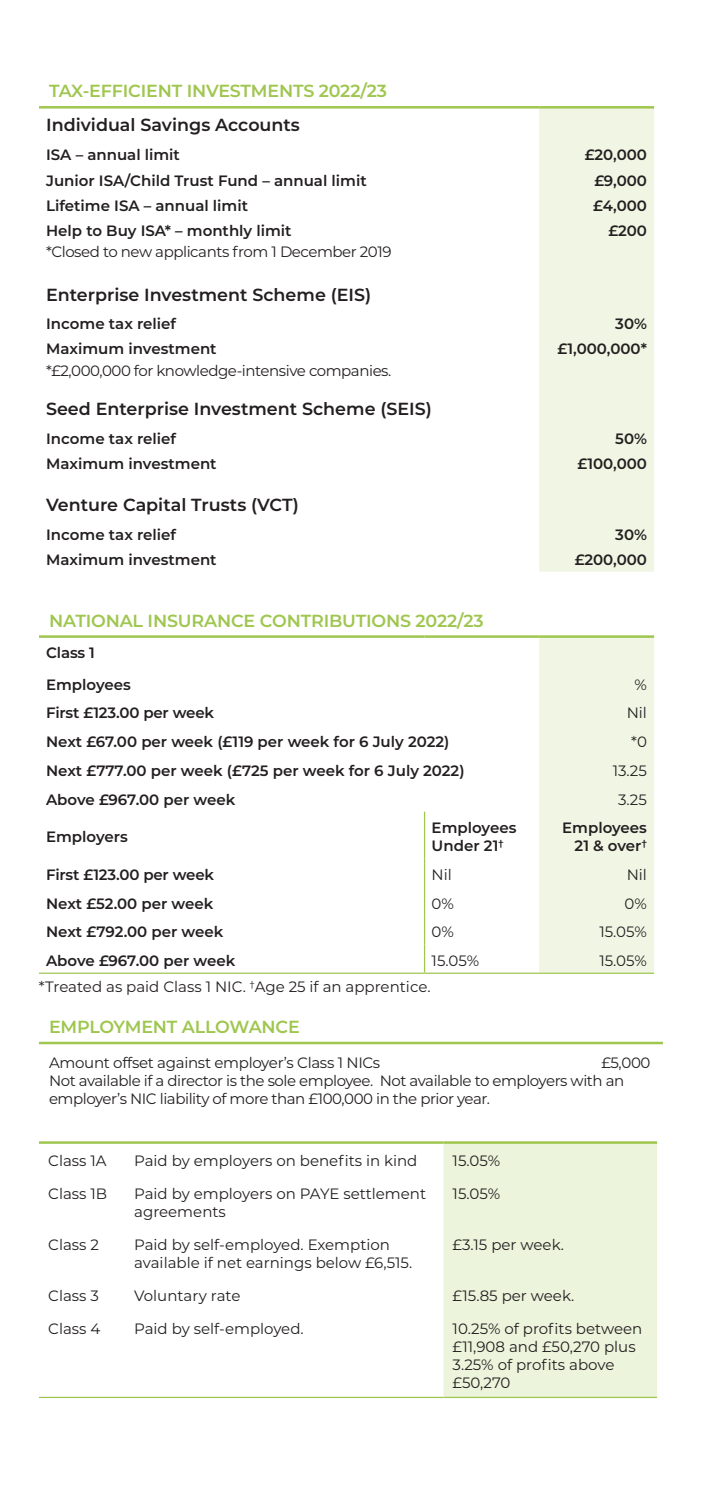
<style>
.page{position:relative;width:702px;height:1489px;background:#fff}
.page>*{position:absolute;margin:0;border:0;box-sizing:border-box;transform-origin:0 0}
.t1{font:600 17.5px "Montserrat";color:#231f20}
.t2{font:600 17.5px "Montserrat";letter-spacing:-.01em;color:#9fc64f}
.t3{font:15px/18px "Montserrat";letter-spacing:-.015em;color:#231f20}
.t4{font:600 15px/18px "Montserrat";color:#231f20}
</style>
<div class="page">
<div style="left:539px;top:637px;width:115px;height:335px;background:#f1f6e4"></div>
<hr style="left:39px;top:635px;width:385px;height:2px;background:#9fc64f">
<hr style="left:424px;top:635px;width:115px;height:2px;background:#9fc64f">
<hr style="left:539px;top:635px;width:115px;height:2px;background:#9fc64f">
<hr style="left:424px;top:811px;width:1px;height:47px;background:#9fc64f">
<hr style="left:39px;top:972px;width:385px;height:1px;background:#9fc64f">
<svg style="left:424px;top:858px;width:1px;height:114px"></svg>
<hr style="left:424px;top:972px;width:115px;height:1px;background:#9fc64f">
<hr style="left:539px;top:972px;width:115px;height:1px;background:#9fc64f">
<hr style="left:39px;top:1041px;width:624px;height:3px;background:#9fc64f">
<div style="left:443px;top:1143px;width:214px;height:253px;background:#ecf4dc"></div>
<hr style="left:39px;top:1141px;width:86px;height:2px;background:#9fc64f">
<hr style="left:125px;top:1141px;width:318px;height:2px;background:#9fc64f">
<hr style="left:443px;top:1141px;width:214px;height:2px;background:#9fc64f">
<hr style="left:39px;top:1396px;width:86px;height:1px;background:#9fc64f">
<hr style="left:125px;top:1396px;width:318px;height:1px;background:#9fc64f">
<hr style="left:443px;top:1396px;width:214px;height:1px;background:#9fc64f">
<div style="left:539px;top:109px;width:115px;height:462px;background:#f1f6e4"></div>
<hr style="left:39px;top:106px;width:500px;height:3px;background:#9fc64f">
<hr style="left:539px;top:106px;width:115px;height:3px;background:#9fc64f">
<p class="t2" style="left:49px;top:79px;width:339px">TAX-EFFICIENT INVESTMENTS 2022/23</p>
<p class="t1" style="left:46px;top:113px;width:255px">Individual Savings Accounts</p>
<p class="t4" style="left:46px;top:145px;width:135px">ISA – annual limit</p>
<p class="t4" style="left:46px;top:170px;width:322px">Junior ISA/Child Trust Fund – annual limit</p>
<p class="t4" style="left:46px;top:196px;width:203px">Lifetime ISA – annual limit</p>
<p class="t4" style="left:46px;top:221px;width:247px">Help to Buy ISA* – monthly limit</p>
<p class="t3" style="left:46px;top:242px;width:347px">*Closed to new applicants from 1 December 2019</p>
<p class="t1" style="left:46px;top:282px;width:326px">Enterprise Investment Scheme (EIS)</p>
<p class="t4" style="left:46px;top:314px;width:131px">Income tax relief</p>
<p class="t4" style="left:46px;top:339px;width:172px">Maximum investment</p>
<p class="t3" style="left:46px;top:361px;width:347px">*£2,000,000 for knowledge-intensive companies.</p>
<p class="t1" style="left:46px;top:396px;width:387px">Seed Enterprise Investment Scheme (SEIS)</p>
<p class="t4" style="left:46px;top:429px;width:131px">Income tax relief</p>
<p class="t4" style="left:46px;top:454px;width:172px">Maximum investment</p>
<p class="t1" style="left:46px;top:492px;width:254px">Venture Capital Trusts (VCT)</p>
<p class="t4" style="left:46px;top:524px;width:131px">Income tax relief</p>
<p class="t4" style="left:46px;top:549px;width:172px">Maximum investment</p>
<p class="t4" style="left:585px;top:145px;width:64px">£20,000</p>
<p class="t4" style="left:594px;top:170px;width:54px">£9,000</p>
<p class="t4" style="left:593px;top:196px;width:55px">£4,000</p>
<p class="t4" style="left:608px;top:221px;width:40px">£200</p>
<p class="t4" style="left:615px;top:314px;width:33px">30%</p>
<p class="t4" style="left:557px;top:339px;width:91px">£1,000,000*</p>
<p class="t4" style="left:615px;top:429px;width:33px">50%</p>
<p class="t4" style="left:577px;top:454px;width:71px">£100,000</p>
<p class="t4" style="left:615px;top:524px;width:33px">30%</p>
<p class="t4" style="left:574px;top:549px;width:74px">£200,000</p>
<p class="t2" style="left:49px;top:608px;width:436px">NATIONAL INSURANCE CONTRIBUTIONS 2022/23</p>
<p class="t4" style="left:46px;top:643px;width:50px">Class 1</p>
<p class="t4" style="left:46px;top:674px;width:86px">Employees</p>
<p class="t3" style="left:634px;top:675px;width:14px">%</p>
<p class="t4" style="left:46px;top:703px;width:169px">First £123.00 per week</p>
<p class="t3" style="left:626px;top:703px;width:22px">Nil</p>
<p class="t4" style="left:46px;top:732px;width:405px">Next £67.00 per week (£119 per week for 6 July 2022)</p>
<p class="t3" style="left:631px;top:732px;width:17px">*0</p>
<p class="t4" style="left:46px;top:760px;width:420px">Next £777.00 per week (£725 per week for 6 July 2022)</p>
<p class="t3" style="left:612px;top:761px;width:36px">13.25</p>
<p class="t4" style="left:46px;top:789px;width:191px">Above £967.00 per week</p>
<p class="t3" style="left:618px;top:789px;width:30px">3.25</p>
<p class="t4" style="left:46px;top:827px;width:83px">Employers</p>
<p class="t4" style="left:431px;top:818px;width:86px">Employees<br>Under 21<sup>†</sup></p>
<p class="t4" style="left:562px;top:818px;width:86px;text-align:right">Employees<br>21 &amp; over<sup>†</sup></p>
<p class="t4" style="left:46px;top:865px;width:169px">First £123.00 per week</p>
<p class="t3" style="left:431px;top:865px;width:22px">Nil</p>
<p class="t3" style="left:626px;top:865px;width:22px">Nil</p>
<p class="t4" style="left:46px;top:893px;width:169px">Next £52.00 per week</p>
<p class="t3" style="left:431px;top:893px;width:24px">0%</p>
<p class="t3" style="left:624px;top:893px;width:24px">0%</p>
<p class="t4" style="left:46px;top:922px;width:179px">Next £792.00 per week</p>
<p class="t3" style="left:431px;top:922px;width:24px">0%</p>
<p class="t3" style="left:599px;top:922px;width:49px">15.05%</p>
<p class="t4" style="left:46px;top:951px;width:191px">Above £967.00 per week</p>
<p class="t3" style="left:431px;top:951px;width:49px">15.05%</p>
<p class="t3" style="left:599px;top:951px;width:49px">15.05%</p>
<p class="t3" style="left:39px;top:976px;width:393px">*Treated as paid Class 1 NIC. <sup>†</sup>Age 25 if an apprentice.</p>
<p class="t2" style="left:49px;top:1014px;width:252px">EMPLOYMENT ALLOWANCE</p>
<p class="t3" style="left:49px;top:1052px;width:332px">Amount offset against employer’s Class 1 NICs</p>
<p class="t3" style="left:601px;top:1052px;width:51px">£5,000</p>
<p class="t3" style="left:49px;top:1070px;width:576px">Not available if a director is the sole employee. Not available to employers with an employer’s NIC liability of more than £100,000 in the prior year.</p>
<p class="t3" style="left:48px;top:1151px;width:60px">Class 1A</p>
<p class="t3" style="left:134px;top:1151px;width:285px">Paid by employers on benefits in kind</p>
<p class="t3" style="left:452px;top:1151px;width:49px">15.05%</p>
<p class="t3" style="left:48px;top:1184px;width:60px">Class 1B</p>
<p class="t3" style="left:134px;top:1184px;width:293px">Paid by employers on PAYE settlement agreements</p>
<p class="t3" style="left:452px;top:1184px;width:49px">15.05%</p>
<p class="t3" style="left:48px;top:1235px;width:52px">Class 2</p>
<p class="t3" style="left:134px;top:1235px;width:279px">Paid by self-employed. Exemption available if net earnings below £6,515.</p>
<p class="t3" style="left:452px;top:1235px;width:113px">£3.15 per week.</p>
<p class="t3" style="left:48px;top:1286px;width:52px">Class 3</p>
<p class="t3" style="left:134px;top:1286px;width:108px">Voluntary rate</p>
<p class="t3" style="left:452px;top:1286px;width:123px">£15.85 per week.</p>
<p class="t3" style="left:48px;top:1319px;width:54px">Class 4</p>
<p class="t3" style="left:134px;top:1319px;width:171px">Paid by self-employed.</p>
<p class="t3" style="left:452px;top:1319px;width:191px">10.25% of profits between £11,908 and £50,270 plus<br>3.25% of profits above £50,270</p>
</div>
